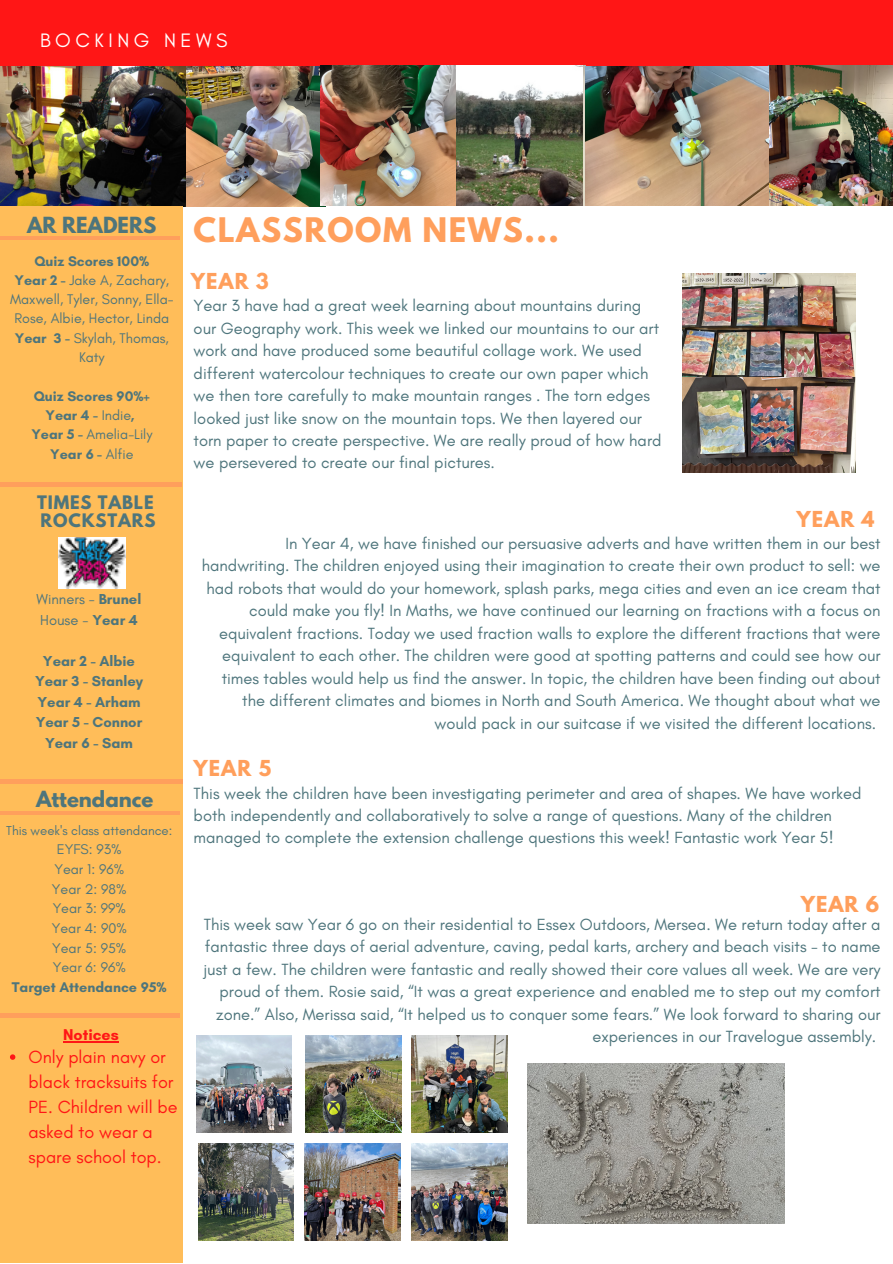
<style>
.page{position:relative;width:893px;height:1264px;background:#fff}
.page>*{position:absolute;margin:0;border:0;box-sizing:border-box;transform-origin:0 0}
.t1{font:700 30px "League Spartan";letter-spacing:.05em;color:#ff9f5c}
.t2{font:19.8px "Glacial Indifference";letter-spacing:.23em;color:#fff}
.t3{font:700 19.65px "League Spartan";color:#4e757c}
.t4{font:700 19.5px "League Spartan";letter-spacing:.05em;color:#ff9f5c}
.t5{font:18px/25px "Glacial Indifference";color:#ff1616}
.t6{font:16.5px/22.5px "Glacial Indifference";color:#4e757c}
.t7{font:700 16.5px/18px "League Spartan";letter-spacing:.05em;color:#4e757c}
.t8{font:700 15.9px "Glacial Indifference";color:#ff1616}
.t9{font:700 14.7px/20.5px "Glacial Indifference";color:#4e757c;text-align:center}
.t10{font:14.7px/20.5px "Glacial Indifference";color:#4e757c}
.t11{font:14.25px/19.6px "Glacial Indifference";color:#4e757c;text-align:center}
.t12{font:700 14.25px/19.4px "Glacial Indifference";color:#4e757c;text-align:center}
.t13{font:13.2px "Glacial Indifference";color:#4e757c}
.s1{font-weight:700}
.s2{font-weight:400}
</style>
<div class="page">
<div style="left:0;top:0;width:892px;height:66px;background:#ff1616"></div>
<img style="left:0;top:67px;width:321px;height:139px">
<img style="left:321px;top:65px;width:571px;height:141px">
<img style="left:707px;top:102px;width:106px;height:67px">
<div style="left:0;top:206px;width:182px;height:1056px;background:#ffbd59"></div>
<hr style="left:0;top:236px;width:180px;height:4px;background:#ff9f5c">
<hr style="left:0;top:779px;width:182px;height:4px;background:#ff9f5c">
<img style="left:59px;top:537px;width:66px;height:51px">
<hr style="left:0;top:1013px;width:180px;height:4px;background:#ff9f5c">
<hr style="left:0;top:483px;width:181px;height:3px;background:#ff9f5c">
<hr style="left:0;top:811px;width:180px;height:3px;background:#ff9f5c">
<img style="left:456px;top:65px;width:126px;height:141px">
<svg style="left:10px;top:1054px;width:5px;height:5px"></svg>
<hr style="left:63px;top:1041px;width:56px;height:1px;background:#ff1616">
<img style="left:196px;top:1035px;width:95px;height:97px">
<img style="left:412px;top:1035px;width:95px;height:97px">
<img style="left:305px;top:1035px;width:96px;height:97px">
<img style="left:198px;top:1143px;width:95px;height:96px">
<img style="left:305px;top:1143px;width:95px;height:96px">
<img style="left:412px;top:1143px;width:95px;height:96px">
<img style="left:527px;top:1063px;width:257px;height:160px">
<img style="left:682px;top:273px;width:173px;height:104px">
<img style="left:682px;top:377px;width:173px;height:96px">
<p class="t2" style="left:40px;top:29px;width:189px">BOCKING NEWS</p>
<p class="t3" style="left:27px;top:216px;width:131px">AR READERS</p>
<p class="t11" style="left:10px;top:251px;width:165px"><span class="s1">Quiz Scores 100%<br>Year 2 -</span> Jake A, Zachary,<br>Maxwell, Tyler, Sonny, Ella-<br>Rose, Albie, Hector, Linda<br><span class="s1">Year 3 -</span> Skylah, Thomas,<br>Katy</p>
<p class="t12" style="left:31px;top:386px;width:123px">Quiz Scores 90%+<br>Year 4 - <span class="s2">Indie</span>,<br>Year 5 - <span class="s2">Amelia-Lily<br></span>Year 6 - <span class="s2">Alfie</span></p>
<p class="t7" style="left:37px;top:496px;width:120px">TIMES TABLE<br>ROCKSTARS</p>
<p class="t10" style="left:37px;top:589px;width:106px">Winners - <span class="s1">Brunel<br></span>House - <span class="s1">Year 4</span></p>
<p class="t9" style="left:35px;top:650px;width:109px">Year 2 - Albie<br>Year 3 - Stanley<br>Year 4 - Arham<br>Year 5 - Connor<br>Year 6 - Sam</p>
<p class="t3" style="left:36px;top:788px;width:119px">Attendance</p>
<p class="t13" style="left:6px;top:822px;width:168px">This week's class attendance:</p>
<p class="t11" style="left:52px;top:839px;width:77px">EYFS: 93%<br>Year 1: 96%<br>Year 2: 98%<br>Year 3: 99%<br>Year 4: 90%<br>Year 5: 95%<br>Year 6: 96%</p>
<p class="t12" style="left:12px;top:977px;width:156px">Target Attendance 95%</p>
<p class="t8" style="left:63px;top:1025px;width:57px">Notices</p>
<p class="t5" style="left:29px;top:1044px;width:150px">Only plain navy or black tracksuits for<br>PE. Children will be asked to wear a spare school top.</p>
<h1 class="t1" style="left:194px;top:215px;width:366px">CLASSROOM NEWS...</h1>
<p class="t4" style="left:191px;top:271px;width:79px">YEAR 3</p>
<p class="t6" style="left:194px;top:294px;width:469px">Year 3 have had a great week learning about mountains during our Geography work. This week we linked our mountains to our art work and have produced some beautiful collage work. We used different watercolour techniques to create our own paper which we then tore carefully to make mountain ranges . The torn edges looked just like snow on the mountain tops. We then layered our torn paper to create perspective. We are really proud of how hard we persevered to create our final pictures.</p>
<p class="t4" style="left:796px;top:509px;width:80px">YEAR 4</p>
<p class="t6" style="left:202px;top:531px;width:680px;text-align:right">In Year 4, we have finished our persuasive adverts and have written them in our best handwriting. The children enjoyed using their imagination to create their own product to sell: we had robots that would do your homework, splash parks, mega cities and even an ice cream that could make you fly! In Maths, we have continued our learning on fractions with a focus on equivalent fractions. Today we used fraction walls to explore the different fractions that were equivalent to each other. The children were good at spotting patterns and could see how our times tables would help us find the answer. In topic, the children have been finding out about the different climates and biomes in North and South America. We thought about what we would pack in our suitcase if we visited the different locations.</p>
<p class="t4" style="left:194px;top:758px;width:79px">YEAR 5</p>
<p class="t6" style="left:194px;top:781px;width:669px">This week the children have been investigating perimeter and area of shapes. We have worked both independently and collaboratively to solve a range of questions. Many of the children managed to complete the extension challenge questions this week! Fantastic work Year 5!</p>
<p class="t4" style="left:800px;top:894px;width:80px">YEAR 6</p>
<p class="t6" style="left:203px;top:913px;width:678px;text-align:right">This week saw Year 6 go on their residential to Essex Outdoors, Mersea. We return today after a fantastic three days of aerial adventure, caving, pedal karts, archery and beach visits - to name just a few. The children were fantastic and really showed their core values all week. We are very proud of them. Rosie said, “It was a great experience and enabled me to step out my comfort zone.” Also, Merissa said, “It helped us to conquer some fears.” We look forward to sharing our experiences in our Travelogue assembly.</p>
</div>
